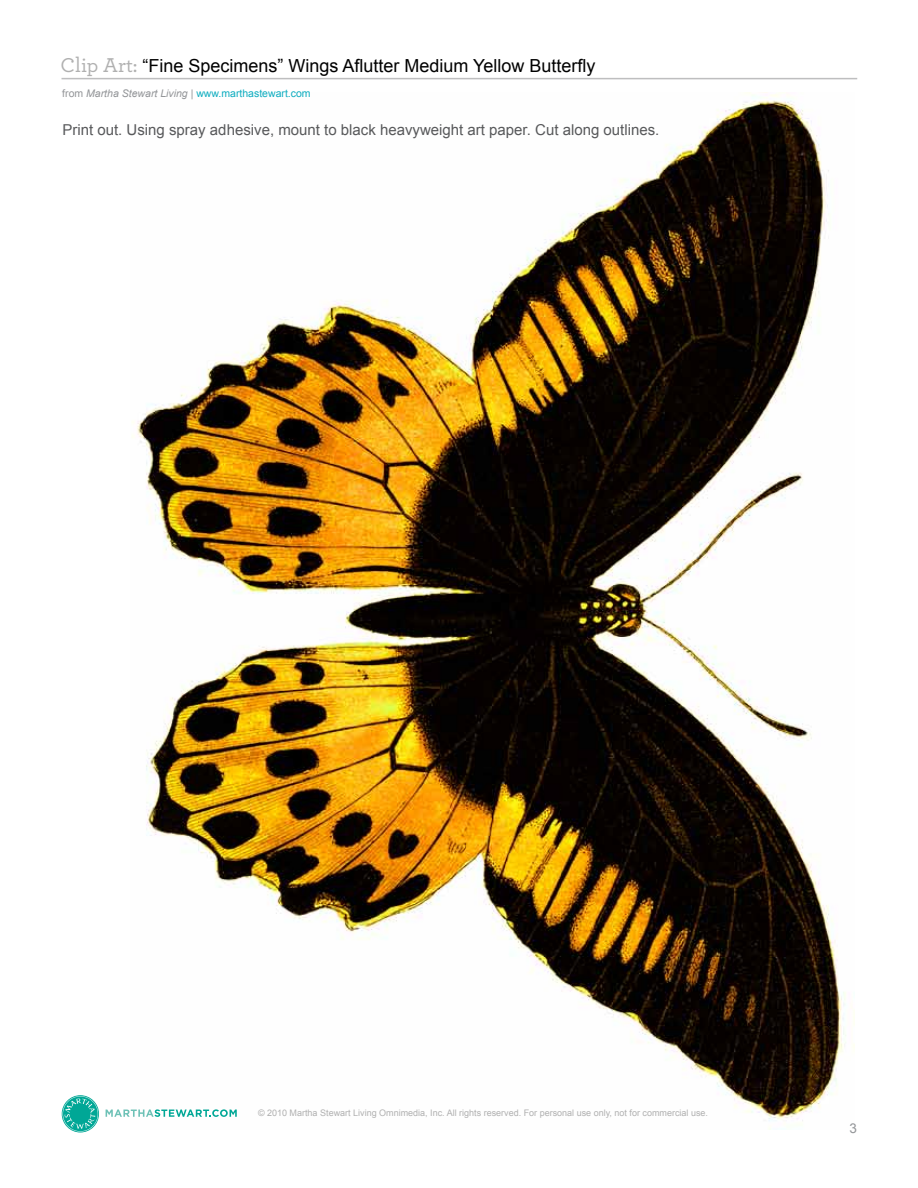
<style>
.page{position:relative;width:918px;height:1188px;background:#fff}
.page>*{position:absolute;margin:0;border:0;box-sizing:border-box;transform-origin:0 0}
.t1{font:18px "Arial";color:#000}
.t2{font:15px "Arial";color:#58595b}
.t3{font:13.5px "Arial";color:#939598}
.t4{font:10.5px "Arial";color:#0cacbf}
.t5{font:9px "Arial";color:#b0b0b0}
.s1{font-family:"Archer";font-size:21px;color:#b0b0b0}
.s2{color:#939598}
.s3{font-style:italic;color:#939598}
</style>
<div class="page">
<img style="left:132px;top:92px;width:723px;height:1037px">
<hr style="left:62px;top:78px;width:795px;height:1px;background:#bebebf">
<svg style="left:106px;top:1109px;width:131px;height:8px"></svg>
<svg style="left:62px;top:1095px;width:37px;height:38px"></svg>
<svg style="left:63px;top:1096px;width:35px;height:36px"></svg>
<h1 class="t1" style="left:60px;top:54px;width:537px"><span class="s1">Clip Art:</span> “Fine Specimens” Wings Aflutter Medium Yellow Butterfly</h1>
<p class="t4" style="left:62px;top:86px;width:250px"><span class="s2">from</span> <span class="s3">Martha Stewart Living</span> <span class="s2">|</span> www.marthastewart.com</p>
<h2 class="t2" style="left:62px;top:120px;width:598px">Print out. Using spray adhesive, mount to black heavyweight art paper. Cut along outlines.</h2>
<p class="t5" style="left:258px;top:1107px;width:452px">© 2010 Martha Stewart Living Omnimedia, Inc. All rights reserved. For personal use only, not for commercial use.</p>
<h3 class="t3" style="left:849px;top:1119px;width:9px">3</h3>
</div>
